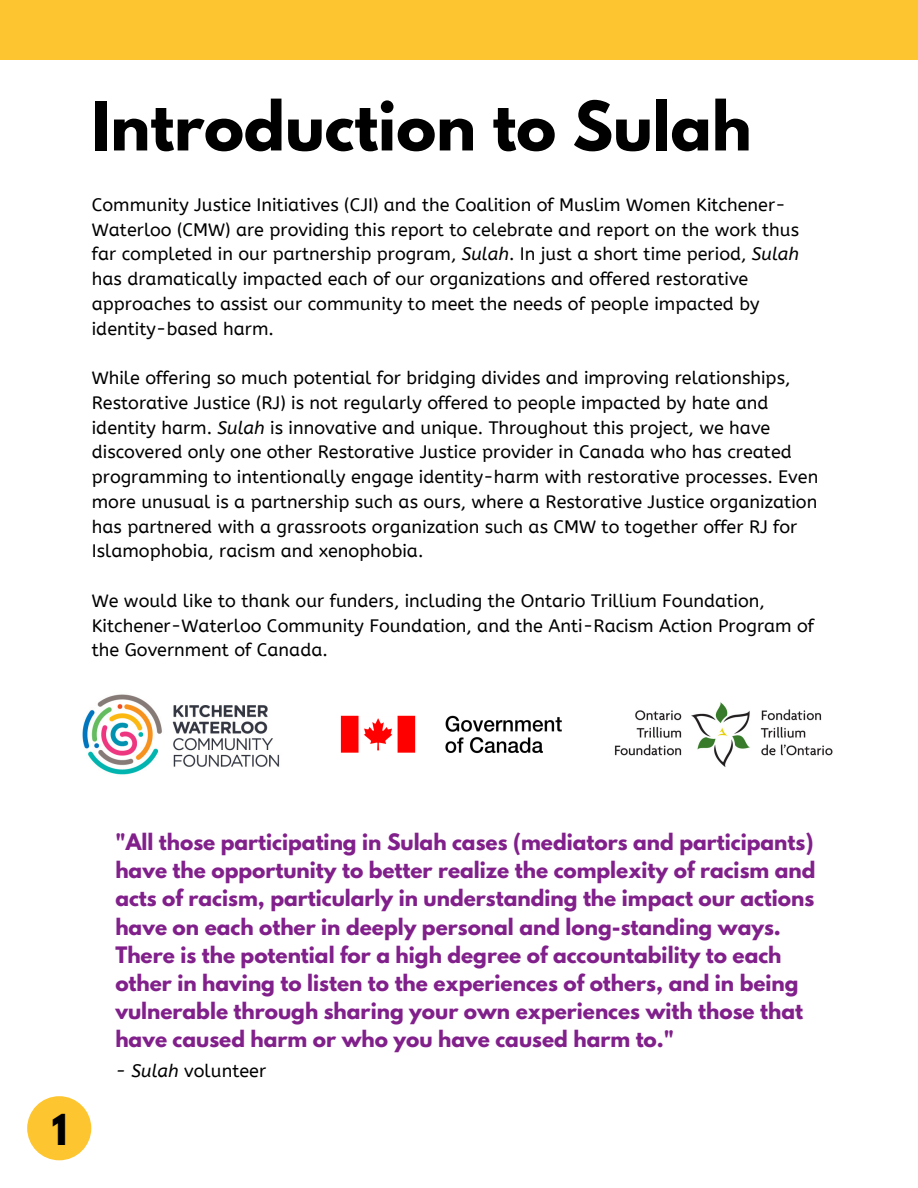
<style>
.page{position:relative;width:918px;height:1188px;background:#fff}
.page>*{position:absolute;margin:0;border:0;box-sizing:border-box;transform-origin:0 0}
.t1{font:700 60.3px "League Spartan";color:#000}
.t2{font:700 37.8px "League Spartan";color:#000}
.t3{font:700 20.1px/28.2px "League Spartan";color:#81208b}
.t4{font:18px/24.8px "A Bee Zee";color:#000}
.s1{font-style:italic}
</style>
<div class="page">
<div style="left:0;top:0;width:918px;height:60px;background:#fdc52f"></div>
<div style="left:27px;top:1096px;width:64px;height:64px;background:#fdc52f;border-radius:50%"></div>
<img style="left:82px;top:694px;width:198px;height:81px">
<img style="left:614px;top:702px;width:219px;height:65px">
<img style="left:340px;top:715px;width:222px;height:39px">
<p class="t1" style="left:92px;top:96px;width:661px">Introduction to Sulah</p>
<p class="t4" style="left:92px;top:193px;width:709px">Community Justice Initiatives (CJI) and the Coalition of Muslim Women Kitchener-Waterloo (CMW) are providing this report to celebrate and report on the work thus far completed in our partnership program, <span class="s1">Sulah</span>. In just a short time period, <span class="s1">Sulah </span>has dramatically impacted each of our organizations and offered restorative approaches to assist our community to meet the needs of people impacted by identity-based harm.</p>
<p class="t4" style="left:92px;top:366px;width:728px">While offering so much potential for bridging divides and improving relationships, Restorative Justice (RJ) is not regularly offered to people impacted by hate and identity harm. <span class="s1">Sulah</span> is innovative and unique. Throughout this project, we have discovered only one other Restorative Justice provider in Canada who has created programming to intentionally engage identity-harm with restorative processes. Even more unusual is a partnership such as ours, where a Restorative Justice organization has partnered with a grassroots organization such as CMW to together offer RJ for Islamophobia, racism and xenophobia.</p>
<p class="t4" style="left:92px;top:589px;width:724px">We would like to thank our funders, including the Ontario Trillium Foundation,<br>Kitchener-Waterloo Community Foundation, and the Anti-Racism Action Program of the Government of Canada.</p>
<p class="t2" style="left:52px;top:1111px;width:17px">1</p>
<p class="t3" style="left:115px;top:831px;width:702px">"All those participating in Sulah cases (mediators and participants) have the opportunity to better realize the complexity of racism and acts of racism, particularly in understanding the impact our actions have on each other in deeply personal and long-standing ways.<br>There is the potential for a high degree of accountability to each other in having to listen to the experiences of others, and in being vulnerable through sharing your own experiences with those that have caused harm or who you have caused harm to."</p>
<p class="t4" style="left:115px;top:1059px;width:152px"><span class="s1">- Sulah</span> volunteer</p>
</div>
